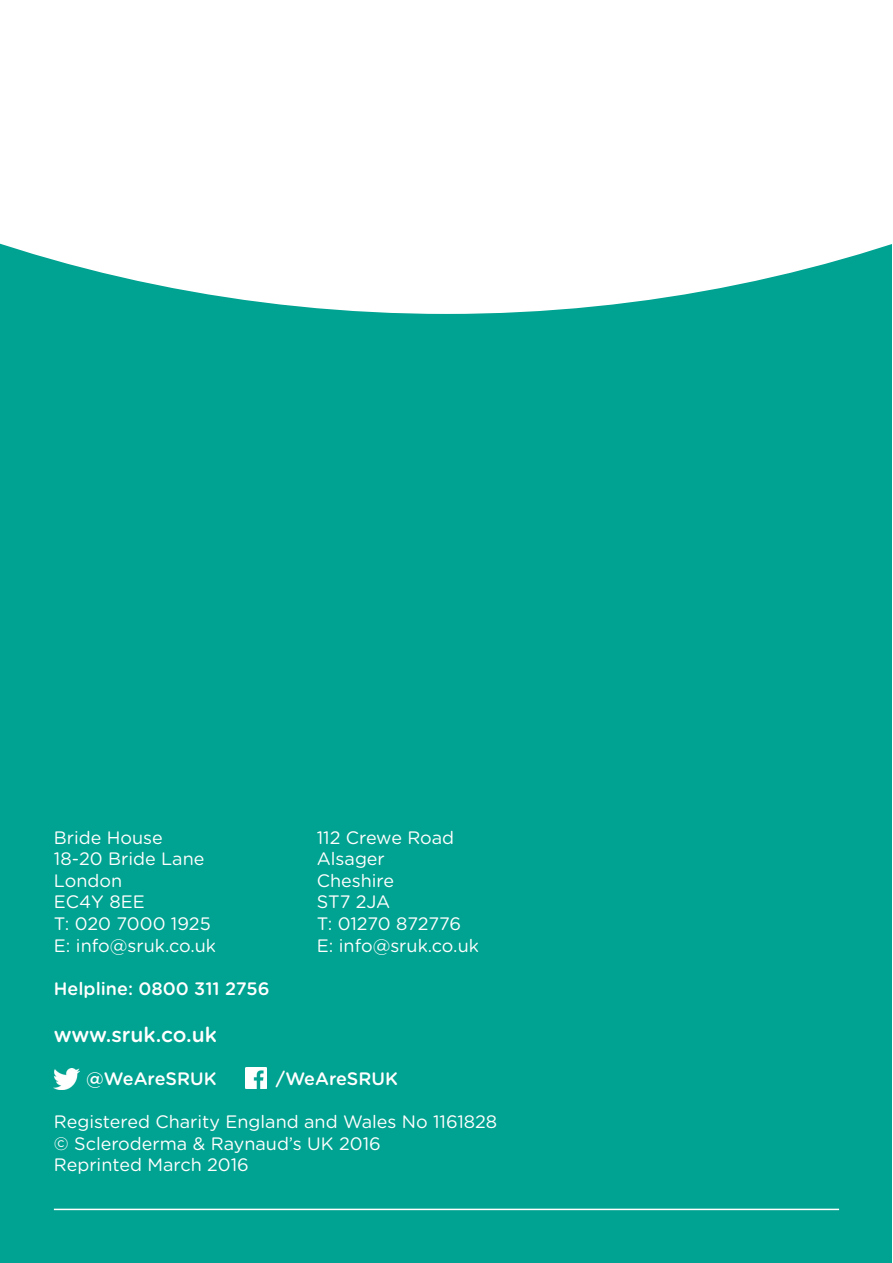
<style>
.page{position:relative;width:893px;height:1263px;background:#fff}
.page>*{position:absolute;margin:0;border:0;box-sizing:border-box;transform-origin:0 0}
.t1{font:500 21px "Gotham Rounded";color:#fff}
.t2{font:18px/21.6px "Gotham Rounded";color:#fff}
.t3{font:500 18px "Gotham Rounded";color:#fff}
</style>
<div class="page">
<div style="left:1px;top:1px;width:891px;height:1261px;background:#00a291"></div>
<svg style="left:0;top:1px;width:892px;height:313px;background:#ecf8f7"></svg>
<hr style="left:54px;top:1209px;width:785px;height:1px;background:#fff">
<img style="left:246px;top:1067px;width:21px;height:22px">
<img style="left:54px;top:1068px;width:25px;height:21px">
<p class="t2" style="left:317px;top:826px;width:164px">112 Crewe Road<br>Alsager<br>Cheshire<br>ST7 2JA<br>T: 01270 872776<br>E: info@sruk.co.uk</p>
<p class="t2" style="left:54px;top:826px;width:164px">Bride House<br>18-20 Bride Lane<br>London<br>EC4Y 8EE<br>T: 020 7000 1925<br>E: info@sruk.co.uk</p>
<p class="t3" style="left:54px;top:976px;width:217px">Helpline: 0800 311 2756</p>
<p class="t1" style="left:54px;top:1019px;width:165px">www.sruk.co.uk</p>
<p class="t3" style="left:86px;top:1066px;width:132px">@WeAreSRUK</p>
<p class="t3" style="left:276px;top:1066px;width:124px">/WeAreSRUK</p>
<p class="t2" style="left:54px;top:1110px;width:445px">Registered Charity England and Wales No 1161828 © Scleroderma &amp; Raynaud’s UK 2016<br>Reprinted March 2016</p>
</div>
